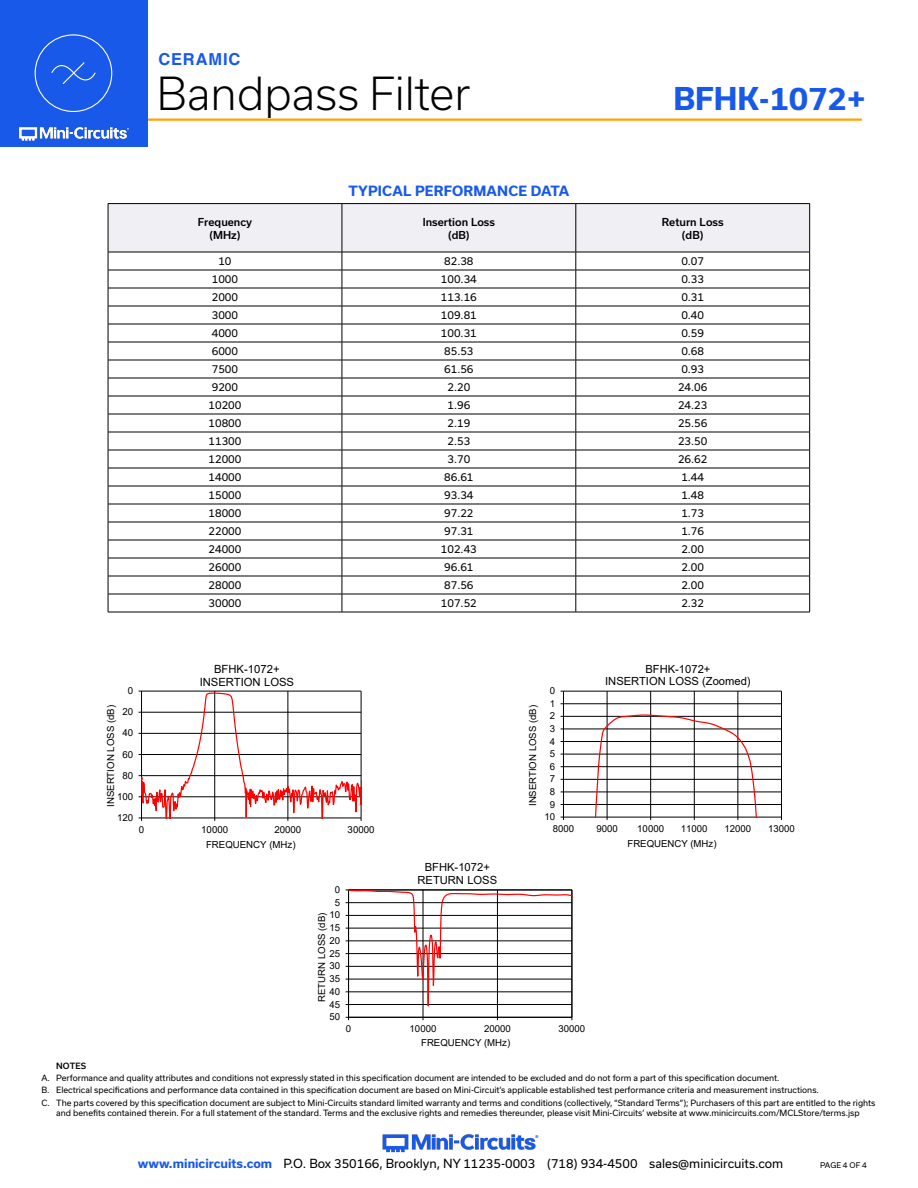
<style>
.page{position:relative;width:918px;height:1188px;background:#fff}
.page>*{position:absolute;margin:0;border:0;box-sizing:border-box;transform-origin:0 0}
.t1{font:300 43.5px "Usual";color:#000}
.t2{font:700 30px "Usual";color:#1859ea}
.t3{font:700 16.5px "Helvetica";letter-spacing:.05em;color:#1859ea}
.Blue_Headers{font:700 13.5px "Usual";letter-spacing:.015em;color:#1859ea}
.t4{font:12px "Usual";color:#000}
.t5{font:11.25px/12.9px "Arial";color:#000;text-align:center}
.Table_Body_Center{font:10.5px "Usual";color:#000}
.Table_Header_Center{font:500 10.5px "Usual";color:#000}
.t6{font:9.75px/21.1px "Arial";color:#000;text-align:right}
.t7{font:9.6px/12.6px "Arial";color:#000;text-align:center}
.t8{font:8.25px/12.1px "Usual";color:#000}
.t9{font:500 8.25px "Usual";letter-spacing:.015em;color:#000}
.t10{font:7.5px "Usual";color:#000}
.s1{font-weight:700;color:#1859ea}
</style>
<div class="page">
<img style="left:382px;top:1134px;width:157px;height:19px">
<hr style="left:129px;top:118px;width:733px;height:3px;background:#ffa300">
<div style="left:0;top:0;width:147px;height:147px;background:#1859ea"></div>
<img style="left:19px;top:126px;width:110px;height:15px">
<div style="left:35px;top:34px;width:77px;height:78px;border:1px solid #fff;border-radius:50%"></div>
<svg style="left:51px;top:62px;width:45px;height:22px"></svg>
<hr style="left:108px;top:203px;width:234px;height:1px;background:#000">
<hr style="left:342px;top:203px;width:234px;height:1px;background:#000">
<hr style="left:576px;top:203px;width:234px;height:1px;background:#000">
<svg style="left:108px;top:204px;width:702px;height:408px"></svg>
<hr style="left:108px;top:612px;width:234px;height:1px;background:#000">
<hr style="left:342px;top:612px;width:234px;height:1px;background:#000">
<hr style="left:576px;top:612px;width:234px;height:1px;background:#000">
<svg style="left:139px;top:691px;width:223px;height:130px"></svg>
<hr style="left:563px;top:691px;width:218px;height:1px;background:#000">
<hr style="left:563px;top:704px;width:218px;height:1px;background:#000">
<hr style="left:607px;top:691px;width:1px;height:126px;background:#000">
<hr style="left:650px;top:691px;width:1px;height:126px;background:#000">
<hr style="left:694px;top:691px;width:1px;height:126px;background:#000">
<hr style="left:738px;top:691px;width:1px;height:126px;background:#000">
<hr style="left:781px;top:691px;width:1px;height:126px;background:#000">
<hr style="left:563px;top:691px;width:1px;height:126px;background:#000">
<svg style="left:561px;top:714px;width:221px;height:106px"></svg>
<hr style="left:423px;top:890px;width:1px;height:127px;background:#000">
<hr style="left:497px;top:890px;width:1px;height:127px;background:#000">
<hr style="left:572px;top:890px;width:1px;height:127px;background:#000">
<hr style="left:348px;top:890px;width:1px;height:127px;background:#000">
<hr style="left:349px;top:1017px;width:223px;height:1px;background:#000">
<svg style="left:346px;top:890px;width:226px;height:117px"></svg>
<h3 class="t3" style="left:158px;top:49px;width:83px">CERAMIC</h3>
<h1 class="t1" style="left:157px;top:68px;width:315px">Bandpass Filter</h1>
<p class="Table_Header_Center" style="left:198px;top:216px;width:56px">Frequency</p>
<p class="Table_Header_Center" style="left:209px;top:229px;width:33px">(MHz)</p>
<p class="Blue_Headers" style="left:349px;top:183px;width:222px">TYPICAL PERFORMANCE DATA</p>
<p class="Table_Header_Center" style="left:423px;top:216px;width:74px">Insertion Loss</p>
<p class="Table_Header_Center" style="left:448px;top:229px;width:23px">(dB)</p>
<h2 class="t2" style="left:674px;top:81px;width:193px">BFHK-1072+</h2>
<p class="Table_Header_Center" style="left:662px;top:216px;width:63px">Return Loss</p>
<p class="Table_Header_Center" style="left:682px;top:229px;width:23px">(dB)</p>
<p class="Table_Body_Center" style="left:218px;top:255px;width:15px">10</p>
<p class="Table_Body_Center" style="left:444px;top:255px;width:31px">82.38</p>
<p class="Table_Body_Center" style="left:681px;top:255px;width:24px">0.07</p>
<p class="Table_Body_Center" style="left:212px;top:273px;width:28px">1000</p>
<p class="Table_Body_Center" style="left:441px;top:273px;width:37px">100.34</p>
<p class="Table_Body_Center" style="left:681px;top:273px;width:24px">0.33</p>
<p class="Table_Body_Center" style="left:212px;top:291px;width:28px">2000</p>
<p class="Table_Body_Center" style="left:441px;top:291px;width:37px">113.16</p>
<p class="Table_Body_Center" style="left:681px;top:291px;width:24px">0.31</p>
<p class="Table_Body_Center" style="left:212px;top:309px;width:28px">3000</p>
<p class="Table_Body_Center" style="left:441px;top:309px;width:37px">109.81</p>
<p class="Table_Body_Center" style="left:681px;top:309px;width:24px">0.40</p>
<p class="Table_Body_Center" style="left:212px;top:327px;width:28px">4000</p>
<p class="Table_Body_Center" style="left:441px;top:327px;width:37px">100.31</p>
<p class="Table_Body_Center" style="left:681px;top:327px;width:24px">0.59</p>
<p class="Table_Body_Center" style="left:212px;top:345px;width:28px">6000</p>
<p class="Table_Body_Center" style="left:444px;top:345px;width:31px">85.53</p>
<p class="Table_Body_Center" style="left:681px;top:345px;width:24px">0.68</p>
<p class="Table_Body_Center" style="left:212px;top:363px;width:28px">7500</p>
<p class="Table_Body_Center" style="left:444px;top:363px;width:31px">61.56</p>
<p class="Table_Body_Center" style="left:681px;top:363px;width:24px">0.93</p>
<p class="Table_Body_Center" style="left:212px;top:381px;width:28px">9200</p>
<p class="Table_Body_Center" style="left:447px;top:381px;width:24px">2.20</p>
<p class="Table_Body_Center" style="left:678px;top:381px;width:31px">24.06</p>
<p class="Table_Body_Center" style="left:209px;top:399px;width:34px">10200</p>
<p class="Table_Body_Center" style="left:447px;top:399px;width:24px">1.96</p>
<p class="Table_Body_Center" style="left:678px;top:399px;width:31px">24.23</p>
<p class="Table_Body_Center" style="left:209px;top:417px;width:34px">10800</p>
<p class="Table_Body_Center" style="left:447px;top:417px;width:24px">2.19</p>
<p class="Table_Body_Center" style="left:678px;top:417px;width:31px">25.56</p>
<p class="Table_Body_Center" style="left:209px;top:435px;width:34px">11300</p>
<p class="Table_Body_Center" style="left:447px;top:435px;width:24px">2.53</p>
<p class="Table_Body_Center" style="left:678px;top:435px;width:31px">23.50</p>
<p class="Table_Body_Center" style="left:209px;top:453px;width:34px">12000</p>
<p class="Table_Body_Center" style="left:447px;top:453px;width:24px">3.70</p>
<p class="Table_Body_Center" style="left:678px;top:453px;width:31px">26.62</p>
<p class="Table_Body_Center" style="left:209px;top:471px;width:34px">14000</p>
<p class="Table_Body_Center" style="left:444px;top:471px;width:31px">86.61</p>
<p class="Table_Body_Center" style="left:681px;top:471px;width:24px">1.44</p>
<p class="Table_Body_Center" style="left:209px;top:489px;width:34px">15000</p>
<p class="Table_Body_Center" style="left:444px;top:489px;width:31px">93.34</p>
<p class="Table_Body_Center" style="left:681px;top:489px;width:24px">1.48</p>
<p class="Table_Body_Center" style="left:209px;top:507px;width:34px">18000</p>
<p class="Table_Body_Center" style="left:444px;top:507px;width:31px">97.22</p>
<p class="Table_Body_Center" style="left:681px;top:507px;width:24px">1.73</p>
<p class="Table_Body_Center" style="left:209px;top:525px;width:34px">22000</p>
<p class="Table_Body_Center" style="left:444px;top:525px;width:31px">97.31</p>
<p class="Table_Body_Center" style="left:681px;top:525px;width:24px">1.76</p>
<p class="Table_Body_Center" style="left:209px;top:543px;width:34px">24000</p>
<p class="Table_Body_Center" style="left:441px;top:543px;width:37px">102.43</p>
<p class="Table_Body_Center" style="left:681px;top:543px;width:24px">2.00</p>
<p class="Table_Body_Center" style="left:209px;top:561px;width:34px">26000</p>
<p class="Table_Body_Center" style="left:444px;top:561px;width:31px">96.61</p>
<p class="Table_Body_Center" style="left:681px;top:561px;width:24px">2.00</p>
<p class="Table_Body_Center" style="left:209px;top:579px;width:34px">28000</p>
<p class="Table_Body_Center" style="left:444px;top:579px;width:31px">87.56</p>
<p class="Table_Body_Center" style="left:681px;top:579px;width:24px">2.00</p>
<p class="Table_Body_Center" style="left:209px;top:597px;width:34px">30000</p>
<p class="Table_Body_Center" style="left:441px;top:597px;width:37px">107.52</p>
<p class="Table_Body_Center" style="left:681px;top:597px;width:24px">2.32</p>
<p class="t6" style="left:117px;top:680px;width:18px">0<br>20<br>40<br>60<br>80<br>100<br>120</p>
<p class="t6" style="left:100px;top:807px;width:103px;rotate:-90deg">INSERTION LOSS (dB)</p>
<p class="t5" style="left:200px;top:663px;width:96px">BFHK-1072+<br>INSERTION LOSS</p>
<p class="t6" style="left:139px;top:818px;width:7px">0</p>
<p class="t6" style="left:201px;top:818px;width:28px">10000</p>
<p class="t6" style="left:274px;top:818px;width:28px">20000</p>
<p class="t6" style="left:348px;top:818px;width:28px">30000</p>
<p class="t6" style="left:206px;top:834px;width:91px">FREQUENCY (MHz)</p>
<p class="t7" style="left:330px;top:883px;width:12px">0<br>5<br>10<br>15<br>20<br>25<br>30<br>35<br>40<br>45<br>50</p>
<p class="t7" style="left:316px;top:1002px;width:91px;rotate:-90deg">RETURN LOSS (dB)</p>
<p class="t5" style="left:417px;top:861px;width:81px">BFHK-1072+<br>RETURN LOSS</p>
<p class="t5" style="left:605px;top:662px;width:147px">BFHK-1072+<br>INSERTION LOSS (Zoomed)</p>
<p class="t7" style="left:545px;top:684px;width:12px">0<br>1<br>2<br>3<br>4<br>5<br>6<br>7<br>8<br>9<br>10</p>
<p class="t7" style="left:553px;top:822px;width:23px">8000</p>
<p class="t7" style="left:596px;top:822px;width:23px">9000</p>
<p class="t7" style="left:637px;top:822px;width:28px">10000</p>
<p class="t7" style="left:681px;top:822px;width:28px">11000</p>
<p class="t7" style="left:725px;top:822px;width:28px">12000</p>
<p class="t7" style="left:768px;top:822px;width:28px">13000</p>
<p class="t7" style="left:527px;top:806px;width:103px;rotate:-90deg">INSERTION LOSS (dB)</p>
<p class="t7" style="left:628px;top:837px;width:91px">FREQUENCY (MHz)</p>
<p class="t7" style="left:346px;top:1022px;width:7px">0</p>
<p class="t7" style="left:410px;top:1022px;width:28px">10000</p>
<p class="t7" style="left:484px;top:1022px;width:28px">20000</p>
<p class="t7" style="left:559px;top:1022px;width:28px">30000</p>
<p class="t7" style="left:421px;top:1036px;width:91px">FREQUENCY (MHz)</p>
<p class="t9" style="left:56px;top:1061px;width:31px">NOTES</p>
<p class="t8" style="left:42px;top:1072px;width:835px">A. Performance and quality attributes and conditions not expressly stated in this specification document are intended to be excluded and do not form a part of this specification document.<br>B. Electrical specifications and performance data contained in this specification document are based on Mini-Circuit’s applicable established test performance criteria and measurement instructions.<br>C. The parts covered by this specification document are subject to Mini-Circuits standard limited warranty and terms and conditions (collectively, “Standard Terms”); Purchasers of this part are entitled to the rights</p>
<p class="t8" style="left:56px;top:1106px;width:805px">and benefits contained therein. For a full statement of the standard. Terms and the exclusive rights and remedies thereunder, please visit Mini-Circuits’ website at www.minicircuits.com/MCLStore/terms.jsp</p>
<h3 class="t4" style="left:138px;top:1157px;width:647px"><span class="s1">www.minicircuits.com</span> P.O. Box 350166, Brooklyn, NY 11235-0003 (718) 934-4500 sales@minicircuits.com</h3>
<p class="t10" style="left:820px;top:1161px;width:48px">PAGE 4 OF 4</p>
</div>
